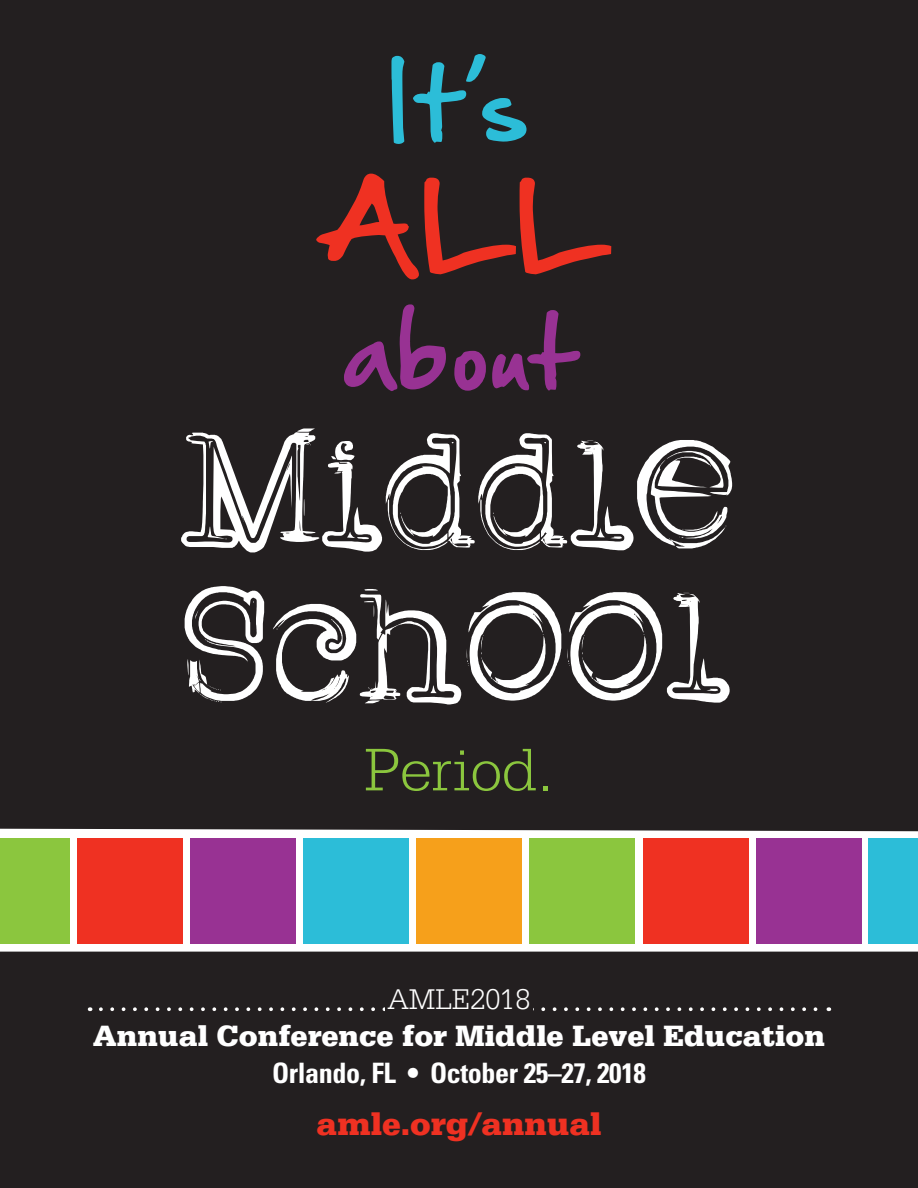
<style>
.page{position:relative;width:918px;height:1188px;background:#231f20}
.page>*{position:absolute;margin:0;border:0;box-sizing:border-box;transform-origin:0 0}
.t1{font:143.85px "griffin";color:#fff}
.t2{font:105.75px "Hand Of Sean";color:#ef3122}
.t3{font:84.6px "Hand Of Sean";letter-spacing:.035em;color:#983293}
.t4{font:300 63.45px "Serifa LT";color:#8bc63e}
.t5{font:900 33.75px "Serifa LT";color:#ef3122}
.t6{font:900 30.9px "Serifa LT";color:#fff}
.t7{font:300 30px "Serifa LT";color:#fff}
.t8{font:700 condensed 28.2px "Univers LT Std";letter-spacing:-.015em;color:#fff}
</style>
<div class="page">
<svg style="left:101px;top:1007px;width:728px;height:4px"></svg>
<div style="left:385px;top:988px;width:148px;height:24px;background:#231f20"></div>
<svg style="left:0;top:829px;width:918px;height:123px;background:#f0f0f0"></svg>
<div style="left:303px;top:838px;width:106px;height:106px;background:#2cbdd8"></div>
<div style="left:190px;top:838px;width:106px;height:106px;background:#983293"></div>
<div style="left:77px;top:838px;width:106px;height:106px;background:#ef3122"></div>
<div style="left:0;top:838px;width:70px;height:106px;background:#8bc63e"></div>
<div style="left:416px;top:838px;width:106px;height:106px;background:#f6a01b"></div>
<div style="left:869px;top:838px;width:49px;height:106px;background:#2cbdd8"></div>
<div style="left:756px;top:838px;width:106px;height:106px;background:#983293"></div>
<div style="left:643px;top:838px;width:105px;height:106px;background:#ef3122"></div>
<div style="left:529px;top:838px;width:106px;height:106px;background:#8bc63e"></div>
<svg style="left:391px;top:54px;width:136px;height:90px"></svg>
<p class="t2" style="left:314px;top:131px;width:292px">ALL</p>
<p class="t3" style="left:344px;top:277px;width:231px">about</p>
<p class="t1" style="left:181px;top:413px;width:557px">Middle</p>
<p class="t1" style="left:184px;top:565px;width:551px">School</p>
<p class="t4" style="left:365px;top:734px;width:190px">Period.</p>
<p class="t7" style="left:387px;top:982px;width:145px">AMLE2018</p>
<p class="t6" style="left:93px;top:1017px;width:734px">Annual Conference for Middle Level Education</p>
<p class="t8" style="left:272px;top:1056px;width:375px">Orlando, FL • October 25–27, 2018</p>
<p class="t5" style="left:316px;top:1104px;width:287px">amle.org/annual</p>
</div>
